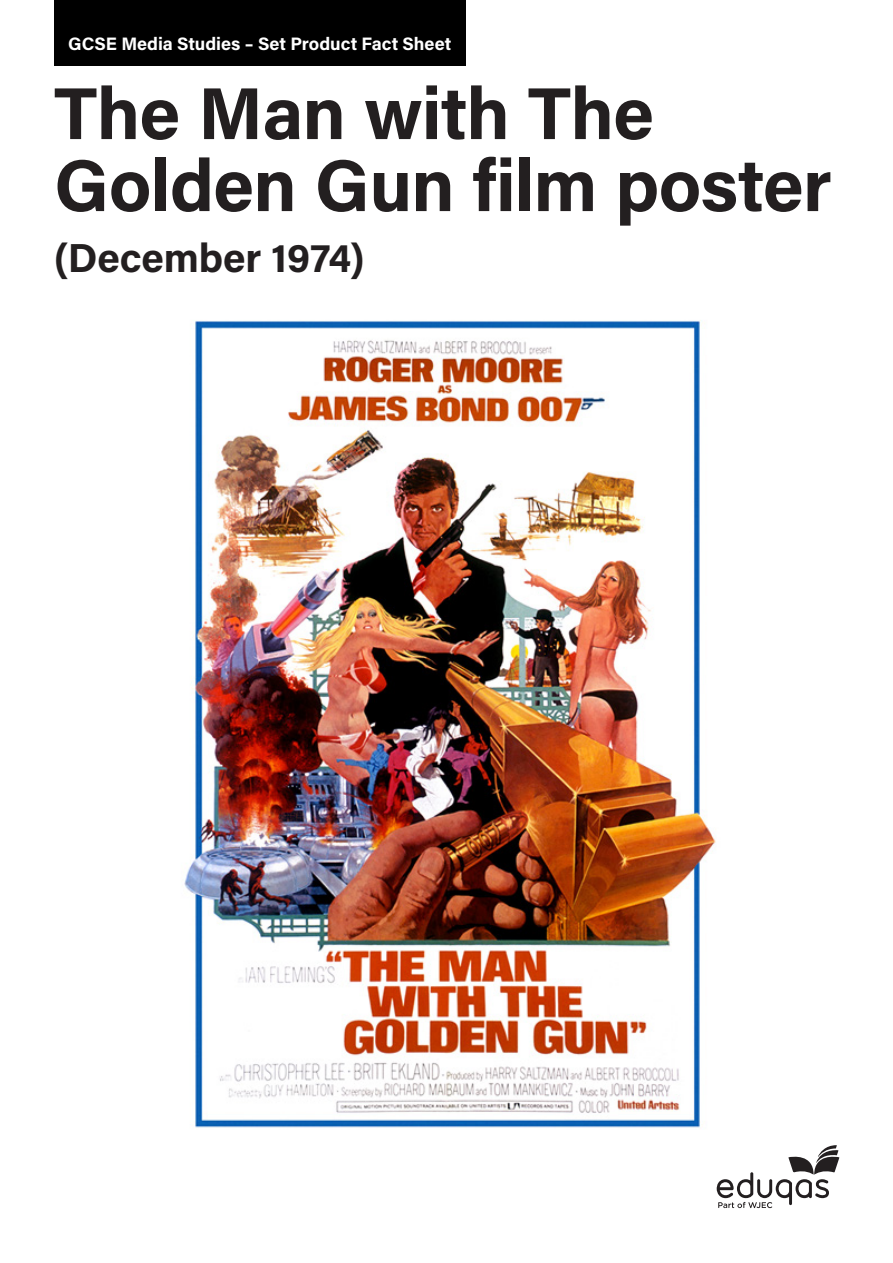
<style>
.page{position:relative;width:893px;height:1263px;background:#fff}
.page>*{position:absolute;margin:0;border:0;box-sizing:border-box;transform-origin:0 0}
.t1{font:700 73.5px/72px "Acumin Pro";letter-spacing:-.01em;color:#231f20}
.subheader{font:700 40.5px "Acumin Pro";letter-spacing:-.005em;color:#231f20}
.t2{font:700 18px "Acumin Pro";color:#fff}
</style>
<div class="page">
<div style="left:54px;top:0;width:412px;height:66px;background:#000"></div>
<svg style="left:717px;top:1145px;width:122px;height:63px"></svg>
<img style="left:184px;top:320px;width:532px;height:808px">
<p class="t2" style="left:68px;top:31px;width:384px">GCSE Media Studies – Set Product Fact Sheet</p>
<p class="t1" style="left:54px;top:74px;width:779px">The Man with The<br>Golden Gun film poster</p>
<p class="subheader" style="left:54px;top:229px;width:312px">(December 1974)</p>
</div>
